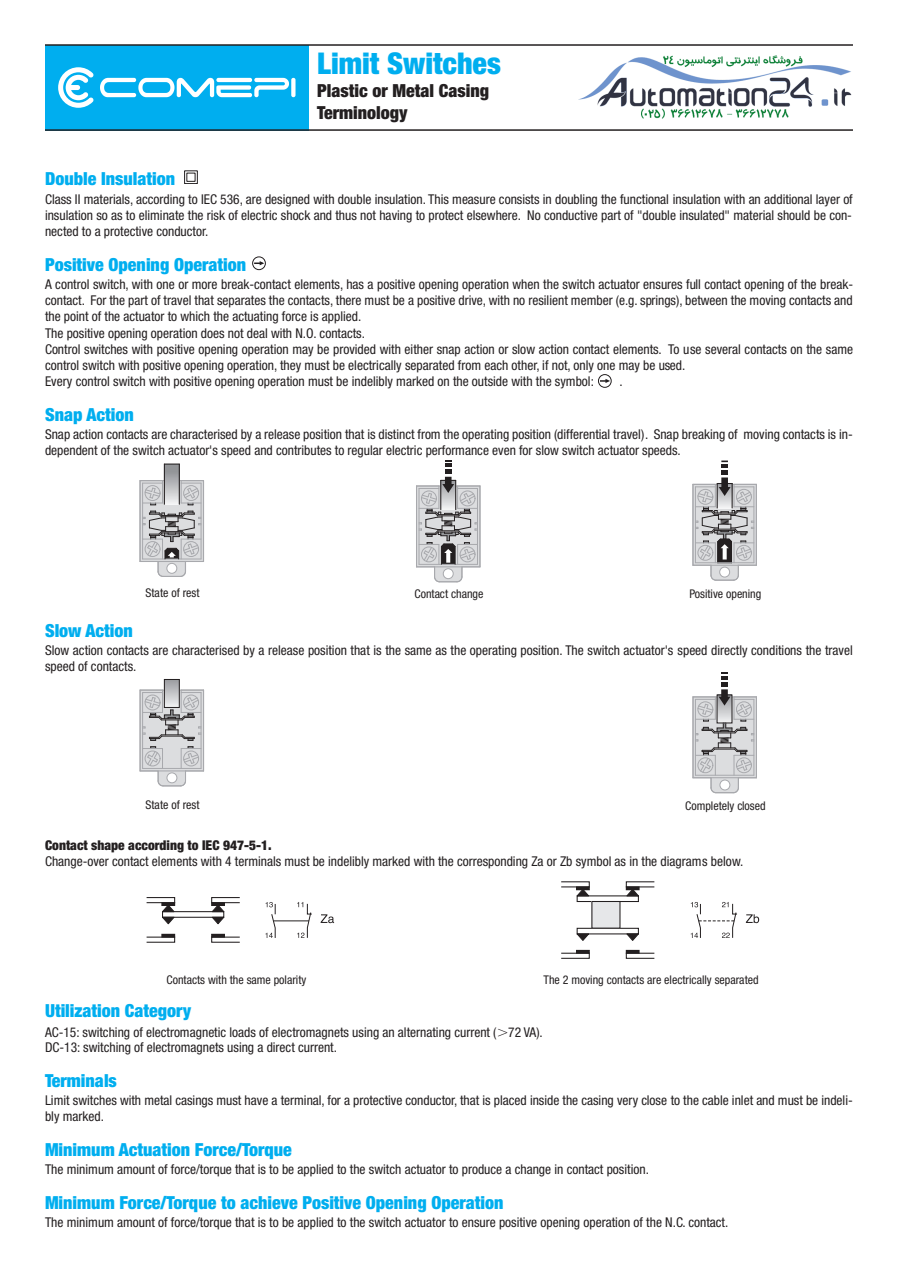
<style>
.page{position:relative;width:898px;height:1268px;background:#fff}
.page>*{position:absolute;margin:0;border:0;box-sizing:border-box;transform-origin:0 0}
.t1{font:900 condensed 30px "Helvetica Neue";color:#00aeef}
.t2{font:900 condensed 18px "Helvetica Neue";color:#00aeef}
.t3{font:900 condensed 18px/22.5px "Helvetica Neue";color:#231f20}
.t4{font:condensed 13.5px/16.2px "Helvetica Neue";color:#231f20}
.t5{font:900 condensed 13.5px "Helvetica Neue";color:#231f20}
.t6{font:condensed 12px "Helvetica Neue";color:#231f20}
.s1{font-family:"Universal Greekwith Math Pi";font-stretch:normal}
</style>
<div class="page">
<div style="left:45px;top:45px;width:264px;height:85px;background:#00aeef"></div>
<svg style="left:58px;top:67px;width:36px;height:41px"></svg>
<svg style="left:100px;top:78px;width:195px;height:19px"></svg>
<hr style="left:45px;top:44px;width:808px;height:2px;background:#231f20">
<hr style="left:45px;top:129px;width:808px;height:2px;background:#231f20">
<div style="left:184px;top:170px;width:14px;height:14px;border:1px solid #231f20"></div>
<div style="left:186px;top:173px;width:9px;height:9px;border:1px solid #231f20"></div>
<div style="left:252px;top:256px;width:14px;height:14px;border:1px solid #231f20;border-radius:50%"></div>
<svg style="left:255px;top:261px;width:9px;height:4px"></svg>
<svg style="left:165px;top:465px;width:14px;height:15px"></svg>
<svg style="left:164px;top:463px;width:15px;height:2px"></svg>
<hr style="left:164px;top:464px;width:1px;height:40px;background:#231f20">
<hr style="left:179px;top:464px;width:1px;height:40px;background:#231f20">
<svg style="left:139px;top:480px;width:65px;height:97px;background:#c1c1c3"></svg>
<svg style="left:416px;top:460px;width:64px;height:123px"></svg>
<svg style="left:692px;top:460px;width:65px;height:121px"></svg>
<hr style="left:695px;top:562px;width:59px;height:1px;background:#a8a9ad">
<div style="left:164px;top:679px;width:15px;height:28px;background:#aaabaf"></div>
<div style="left:164px;top:679px;width:16px;height:29px;border:1px solid #231f20"></div>
<svg style="left:139px;top:689px;width:65px;height:98px;background:#c8c9cb"></svg>
<div style="left:162px;top:911px;width:62px;height:7px;border:1px solid #231f20"></div>
<div style="left:147px;top:897px;width:28px;height:6px;border:1px solid #231f20"></div>
<div style="left:161px;top:902px;width:14px;height:4px;border:1px solid #231f20"></div>
<div style="left:211px;top:897px;width:29px;height:6px;border:1px solid #231f20"></div>
<div style="left:211px;top:902px;width:14px;height:4px;border:1px solid #231f20"></div>
<svg style="left:160px;top:903px;width:15px;height:22px"></svg>
<svg style="left:210px;top:903px;width:15px;height:22px"></svg>
<div style="left:147px;top:936px;width:28px;height:7px;border:1px solid #231f20"></div>
<div style="left:161px;top:934px;width:14px;height:4px;border:1px solid #231f20"></div>
<div style="left:211px;top:936px;width:29px;height:7px;border:1px solid #231f20"></div>
<div style="left:211px;top:934px;width:14px;height:4px;border:1px solid #231f20"></div>
<svg style="left:297px;top:902px;width:15px;height:36px"></svg>
<hr style="left:273px;top:920px;width:36px;height:1px;background:#231f20">
<svg style="left:265px;top:902px;width:11px;height:36px"></svg>
<svg style="left:321px;top:914px;width:13px;height:9px"></svg>
<div style="left:577px;top:895px;width:62px;height:7px;border:1px solid #231f20"></div>
<svg style="left:575px;top:887px;width:15px;height:10px"></svg>
<div style="left:576px;top:886px;width:14px;height:4px;border:1px solid #231f20"></div>
<svg style="left:624px;top:887px;width:16px;height:10px"></svg>
<div style="left:626px;top:886px;width:14px;height:4px;border:1px solid #231f20"></div>
<div style="left:592px;top:901px;width:28px;height:27px;background:#e6e7e9"></div>
<div style="left:591px;top:901px;width:29px;height:28px;border:1px solid #231f20"></div>
<div style="left:577px;top:928px;width:62px;height:6px;border:1px solid #231f20"></div>
<svg style="left:576px;top:932px;width:14px;height:9px"></svg>
<svg style="left:624px;top:932px;width:15px;height:9px"></svg>
<div style="left:561px;top:953px;width:29px;height:6px;border:1px solid #231f20"></div>
<div style="left:576px;top:950px;width:14px;height:4px;border:1px solid #231f20"></div>
<div style="left:626px;top:953px;width:28px;height:6px;border:1px solid #231f20"></div>
<div style="left:626px;top:950px;width:14px;height:4px;border:1px solid #231f20"></div>
<svg style="left:691px;top:902px;width:46px;height:36px"></svg>
<svg style="left:746px;top:914px;width:13px;height:9px"></svg>
<svg style="left:692px;top:672px;width:65px;height:122px"></svg>
<div style="left:598px;top:374px;width:14px;height:14px;border:1px solid #231f20;border-radius:50%"></div>
<svg style="left:601px;top:379px;width:9px;height:4px"></svg>
<img style="left:578px;top:55px;width:274px;height:64px">
<h1 class="t1" style="left:317px;top:53px;width:185px">Limit Switches</h1>
<h2 class="t3" style="left:317px;top:81px;width:173px">Plastic or Metal Casing<br>Terminology</h2>
<h2 class="t2" style="left:45px;top:173px;width:132px">Double Insulation</h2>
<p class="t4" style="left:45px;top:192px;width:809px;text-align:justify">Class II materials, according to IEC 536, are designed with double insulation. This measure consists in doubling the functional insulation with an additional layer of insulation so as to eliminate the risk of electric shock and thus not having to protect elsewhere. No conductive part of "double insulated" material should be con&shy;nected to a protective conductor.</p>
<h2 class="t2" style="left:45px;top:258px;width:203px">Positive Opening Operation</h2>
<p class="t4" style="left:45px;top:277px;width:810px">A control switch, with one or more break-contact elements, has a positive opening operation when the switch actuator ensures full contact opening of the break&shy;contact. For the part of travel that separates the contacts, there must be a positive drive, with no resilient member (e.g. springs), between the moving contacts and the point of the actuator to which the actuating force is applied.<br>The positive opening operation does not deal with N.O. contacts.<br>Control switches with positive opening operation may be provided with either snap action or slow action contact elements. To use several contacts on the same control switch with positive opening operation, they must be electrically separated from each other, if not, only one may be used.<br>Every control switch with positive opening operation must be indelibly marked on the outside with the symbol:</p>
<p class="t4" style="left:619px;top:374px;width:5px">.</p>
<h2 class="t2" style="left:45px;top:408px;width:90px">Snap Action</h2>
<p class="t4" style="left:45px;top:427px;width:809px">Snap action contacts are characterised by a release position that is distinct from the operating position (differential travel). Snap breaking of moving contacts is in&shy;dependent of the switch actuator's speed and contributes to regular electric performance even for slow switch actuator speeds.</p>
<p class="t6" style="left:146px;top:588px;width:56px">State of rest</p>
<p class="t6" style="left:414px;top:589px;width:70px">Contact change</p>
<p class="t6" style="left:689px;top:589px;width:74px">Positive opening</p>
<h2 class="t2" style="left:45px;top:624px;width:89px">Slow Action</h2>
<p class="t4" style="left:45px;top:643px;width:809px">Slow action contacts are characterised by a release position that is the same as the operating position. The switch actuator's speed directly conditions the travel speed of contacts.</p>
<p class="t6" style="left:146px;top:801px;width:56px">State of rest</p>
<p class="t6" style="left:685px;top:802px;width:82px">Completely closed</p>
<p class="t5" style="left:45px;top:840px;width:228px">Contact shape according to IEC 947-5-1.</p>
<p class="t4" style="left:45px;top:854px;width:700px">Change-over contact elements with 4 terminals must be indelibly marked with the corresponding Za or Zb symbol as in the diagrams below.</p>
<p class="t6" style="left:166px;top:975px;width:141px">Contacts with the same polarity</p>
<p class="t6" style="left:543px;top:975px;width:217px">The 2 moving contacts are electrically separated</p>
<h2 class="t2" style="left:45px;top:1004px;width:148px">Utilization Category</h2>
<p class="t4" style="left:45px;top:1025px;width:499px;line-height:15.8px">AC-15: switching of electromagnetic loads of electromagnets using an alternating current (<span class="s1">-</span>72 VA).<br>DC-13: switching of electromagnets using a direct current.</p>
<h2 class="t2" style="left:45px;top:1074px;width:73px">Terminals</h2>
<p class="t4" style="left:45px;top:1093px;width:809px">Limit switches with metal casings must have a terminal, for a protective conductor, that is placed inside the casing very close to the cable inlet and must be indeli&shy;bly marked.</p>
<h2 class="t2" style="left:45px;top:1143px;width:248px">Minimum Actuation Force/Torque</h2>
<p class="t4" style="left:45px;top:1162px;width:605px">The minimum amount of force/torque that is to be applied to the switch actuator to produce a change in contact position.</p>
<h2 class="t2" style="left:45px;top:1196px;width:460px">Minimum Force/Torque to achieve Positive Opening Operation</h2>
<p class="t4" style="left:45px;top:1215px;width:685px">The minimum amount of force/torque that is to be applied to the switch actuator to ensure positive opening operation of the N.C. contact.</p>
</div>
